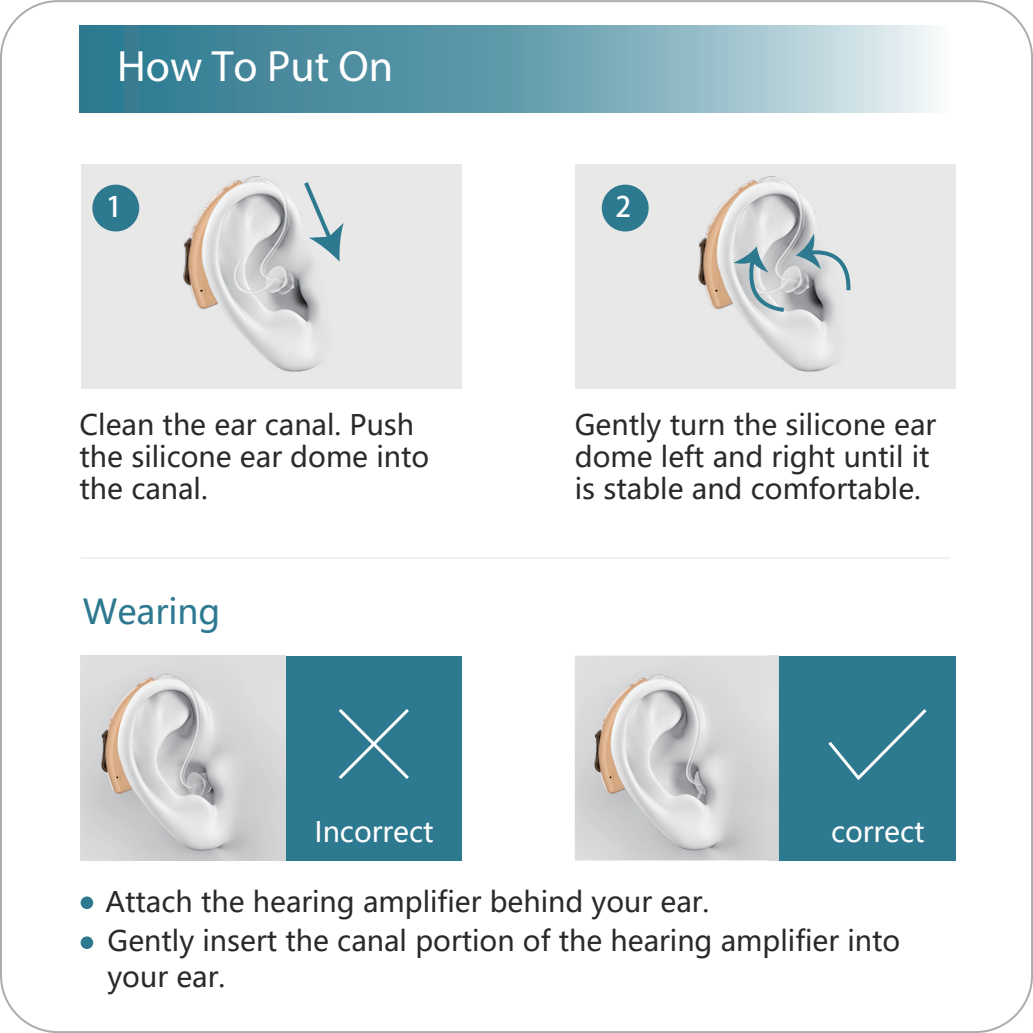
<style>
.page{position:relative;width:1033px;height:1033px;background:#fff}
.page>*{position:absolute;margin:0;border:0;box-sizing:border-box;transform-origin:0 0}
.t1{font:44px "Helvetica";color:#fff}
.t2{font:34px "Microsoft Ya Hei";color:#2d7990}
.t3{font:28px/32px "Microsoft Ya Hei";color:#292b2b}
.t4{font:28px "Microsoft Ya Hei";color:#fff}
.t5{font:28px "SIL Hei Med Jian G Bpc EUC H";color:#fff}
</style>
<div class="page">
<div style="left:769px;top:656px;width:187px;height:204px;background:#2d7990"></div>
<svg style="left:828px;top:709px;width:99px;height:72px"></svg>
<div style="left:286px;top:656px;width:175px;height:204px;background:#2d7990"></div>
<div style="left:81px;top:165px;width:380px;height:224px;background:#e8e8e7"></div>
<div style="left:575px;top:165px;width:380px;height:224px;background:#e8e8e7"></div>
<img style="left:80px;top:26px;width:857px;height:86px">
<hr style="left:81px;top:557px;width:869px;height:2px;background:#e6e5e3">
<div style="left:81px;top:896px;width:12px;height:13px;background:#2d7990;border-radius:50%"></div>
<div style="left:81px;top:936px;width:12px;height:13px;background:#2d7990;border-radius:50%"></div>
<img style="left:81px;top:656px;width:205px;height:204px">
<img style="left:575px;top:656px;width:194px;height:204px">
<img style="left:769px;top:656px;width:9px;height:204px">
<svg style="left:339px;top:709px;width:70px;height:70px"></svg>
<img style="left:183px;top:177px;width:138px;height:194px">
<svg style="left:301px;top:178px;width:43px;height:84px"></svg>
<img style="left:699px;top:177px;width:137px;height:194px">
<svg style="left:795px;top:234px;width:56px;height:60px"></svg>
<svg style="left:733px;top:246px;width:55px;height:68px"></svg>
<div style="left:92px;top:185px;width:47px;height:46px;background:#2d7990;border-radius:50%"></div>
<div style="left:602px;top:185px;width:47px;height:46px;background:#2d7990;border-radius:50%"></div>
<h1 class="t1" style="left:117px;top:39px;width:278px">How To Put On</h1>
<p class="t5" style="left:106px;top:190px;width:17px">1</p>
<p class="t5" style="left:615px;top:190px;width:17px">2</p>
<p class="t3" style="left:80px;top:408px;width:351px">Clean the ear canal. Push the silicone ear dome into the canal.</p>
<p class="t3" style="left:575px;top:408px;width:363px">Gently turn the silicone ear dome left and right until it is stable and comfortable.</p>
<p class="t2" style="left:83px;top:589px;width:139px">Wearing</p>
<p class="t4" style="left:314px;top:813px;width:121px">Incorrect</p>
<p class="t4" style="left:831px;top:813px;width:95px">correct</p>
<p class="t3" style="left:105px;top:881px;width:796px;line-height:39.6px">Attach the hearing amplifier behind your ear.<br>Gently insert the canal portion of the hearing amplifier into</p>
<p class="t3" style="left:107px;top:960px;width:119px">your ear.</p>
</div>
